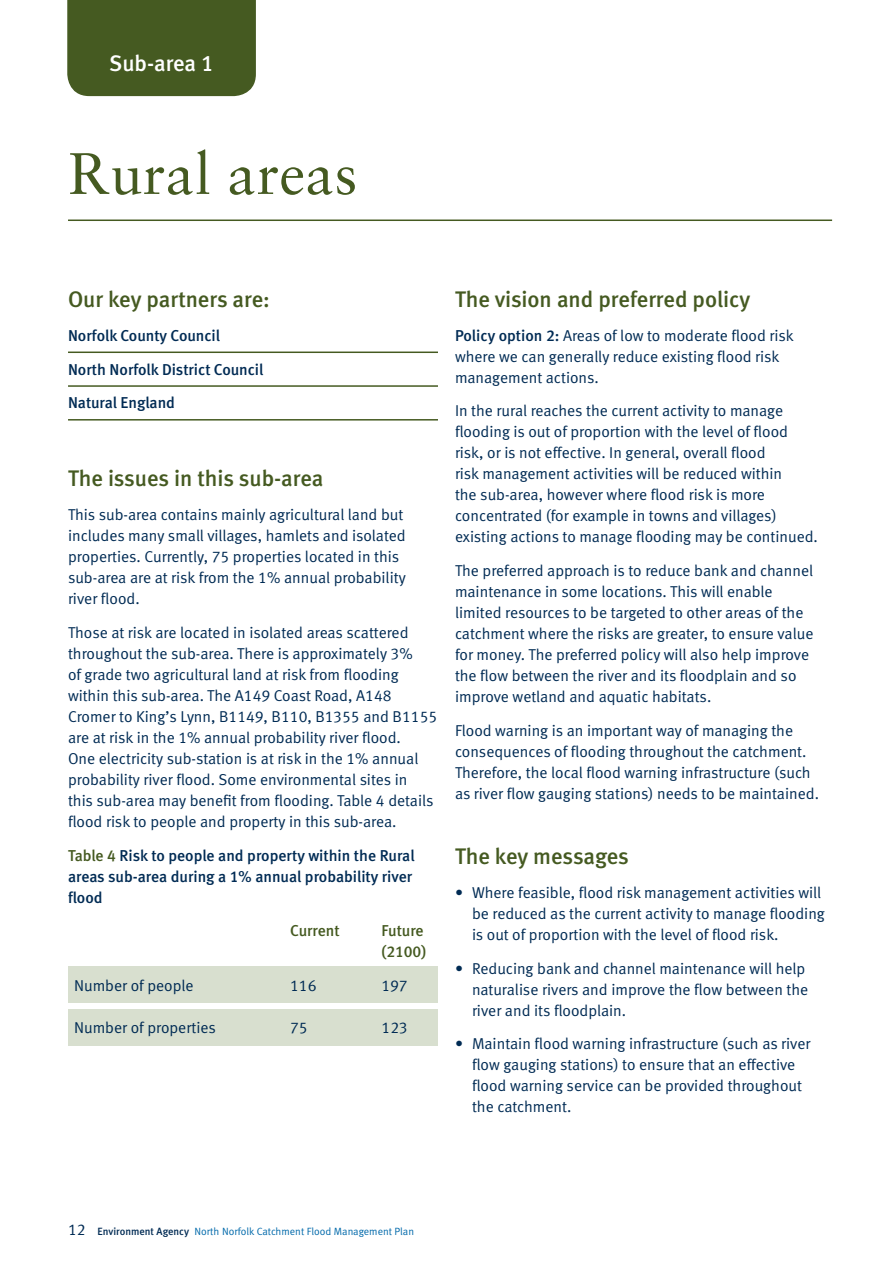
<style>
.page{position:relative;width:893px;height:1263px;background:#fff}
.page>*{position:absolute;margin:0;border:0;box-sizing:border-box;transform-origin:0 0}
.t1{font:58.5px "EA Sabon";color:#455a21}
.t2{font:500 22.5px "EA Meta";color:#455a21}
.t3{font:500 22.5px "EA Meta";letter-spacing:-.005em;color:#fff}
.t4{font:15.75px/21px "EA Meta Normal";color:#002b54}
.t5{font:500 15.75px/33.8px "EA Meta";color:#002b54}
.t6{font:500 15.75px/21px "EA Meta";color:#455a21}
.t7{font:10.5px "EA Meta Normal";color:#0069aa}
.s1{color:#455a21}
.s2{font-family:"EA Meta";font-weight:500}
.s3{font-size:15.75px;color:#002b54}
.s4{font-family:"EA Meta";font-weight:500;color:#002b54}
</style>
<div class="page">
<div style="left:68px;top:966px;width:370px;height:37px;background:#d8dfcf"></div>
<div style="left:68px;top:1009px;width:370px;height:37px;background:#d8dfcf"></div>
<div style="left:67px;top:0;width:189px;height:97px;background:#455a21"></div>
<hr style="left:68px;top:219px;width:764px;height:2px;background:#455a21">
<hr style="left:68px;top:351px;width:370px;height:2px;background:#455a21">
<hr style="left:68px;top:385px;width:370px;height:2px;background:#455a21">
<hr style="left:68px;top:419px;width:370px;height:2px;background:#455a21">
<h2 class="t3" style="left:109px;top:50px;width:106px">Sub-area 1</h2>
<h1 class="t1" style="left:68px;top:139px;width:291px">Rural areas</h1>
<h2 class="t2" style="left:68px;top:286px;width:203px">Our key partners are:</h2>
<p class="t5" style="left:68px;top:318px;width:197px">Norfolk County Council<br>North Norfolk District Council<br>Natural England</p>
<h2 class="t2" style="left:68px;top:466px;width:257px">The issues in this sub-area</h2>
<p class="t4" style="left:68px;top:504px;width:339px">This sub-area contains mainly agricultural land but includes many small villages, hamlets and isolated properties. Currently, 75 properties located in this sub-area are at risk from the 1% annual probability river flood.</p>
<p class="t4" style="left:68px;top:622px;width:371px">Those at risk are located in isolated areas scattered throughout the sub-area. There is approximately 3%<br>of grade two agricultural land at risk from flooding within this sub-area. The A149 Coast Road, A148<br>Cromer to King’s Lynn, B1149, B110, B1355 and B1155 are at risk in the 1% annual probability river flood.<br>One electricity sub-station is at risk in the 1% annual probability river flood. Some environmental sites in<br>this sub-area may benefit from flooding. Table 4 details flood risk to people and property in this sub-area.</p>
<p class="t5" style="left:68px;top:844px;width:348px;line-height:21px"><span class="s1">Table 4</span> Risk to people and property within the Rural areas sub-area during a 1% annual probability river flood</p>
<p class="t6" style="left:290px;top:920px;width:51px">Current</p>
<p class="t6" style="left:382px;top:920px;width:46px">Future (2100)</p>
<p class="t4" style="left:74px;top:975px;width:121px">Number of people</p>
<p class="t4" style="left:290px;top:975px;width:28px">116</p>
<p class="t4" style="left:382px;top:975px;width:28px">197</p>
<p class="t4" style="left:74px;top:1017px;width:143px">Number of properties</p>
<p class="t4" style="left:290px;top:1017px;width:19px">75</p>
<p class="t4" style="left:382px;top:1017px;width:28px">123</p>
<h2 class="t2" style="left:455px;top:286px;width:297px">The vision and preferred policy</h2>
<p class="t4" style="left:455px;top:324px;width:340px"><span class="s2">Policy option 2:</span> Areas of low to moderate flood risk where we can generally reduce existing flood risk management actions.</p>
<p class="t4" style="left:455px;top:400px;width:364px">In the rural reaches the current activity to manage flooding is out of proportion with the level of flood risk, or is not effective. In general, overall flood<br>risk management activities will be reduced within<br>the sub-area, however where flood risk is more concentrated (for example in towns and villages) existing actions to manage flooding may be continued.</p>
<p class="t4" style="left:455px;top:560px;width:360px">The preferred approach is to reduce bank and channel maintenance in some locations. This will enable limited resources to be targeted to other areas of the catchment where the risks are greater, to ensure value for money. The preferred policy will also help improve the flow between the river and its floodplain and so improve wetland and aquatic habitats.</p>
<p class="t4" style="left:455px;top:720px;width:366px">Flood warning is an important way of managing the consequences of flooding throughout the catchment.<br>Therefore, the local flood warning infrastructure (such as river flow gauging stations) needs to be maintained.</p>
<h2 class="t2" style="left:455px;top:843px;width:175px">The key messages</h2>
<p class="t4" style="left:472px;top:882px;width:354px;text-indent:-17px">• Where feasible, flood risk management activities will be reduced as the current activity to manage flooding is out of proportion with the level of flood risk.</p>
<p class="t4" style="left:472px;top:957px;width:338px;text-indent:-17px">• Reducing bank and channel maintenance will help naturalise rivers and improve the flow between the river and its floodplain.</p>
<p class="t4" style="left:472px;top:1033px;width:340px;text-indent:-17px">• Maintain flood warning infrastructure (such as river flow gauging stations) to ensure that an effective flood warning service can be provided throughout the catchment.</p>
<p class="t7" style="left:68px;top:1225px;width:348px"><span class="s3">12</span> <span class="s4">Environment Agency</span> North Norfolk Catchment Flood Management Plan</p>
</div>
